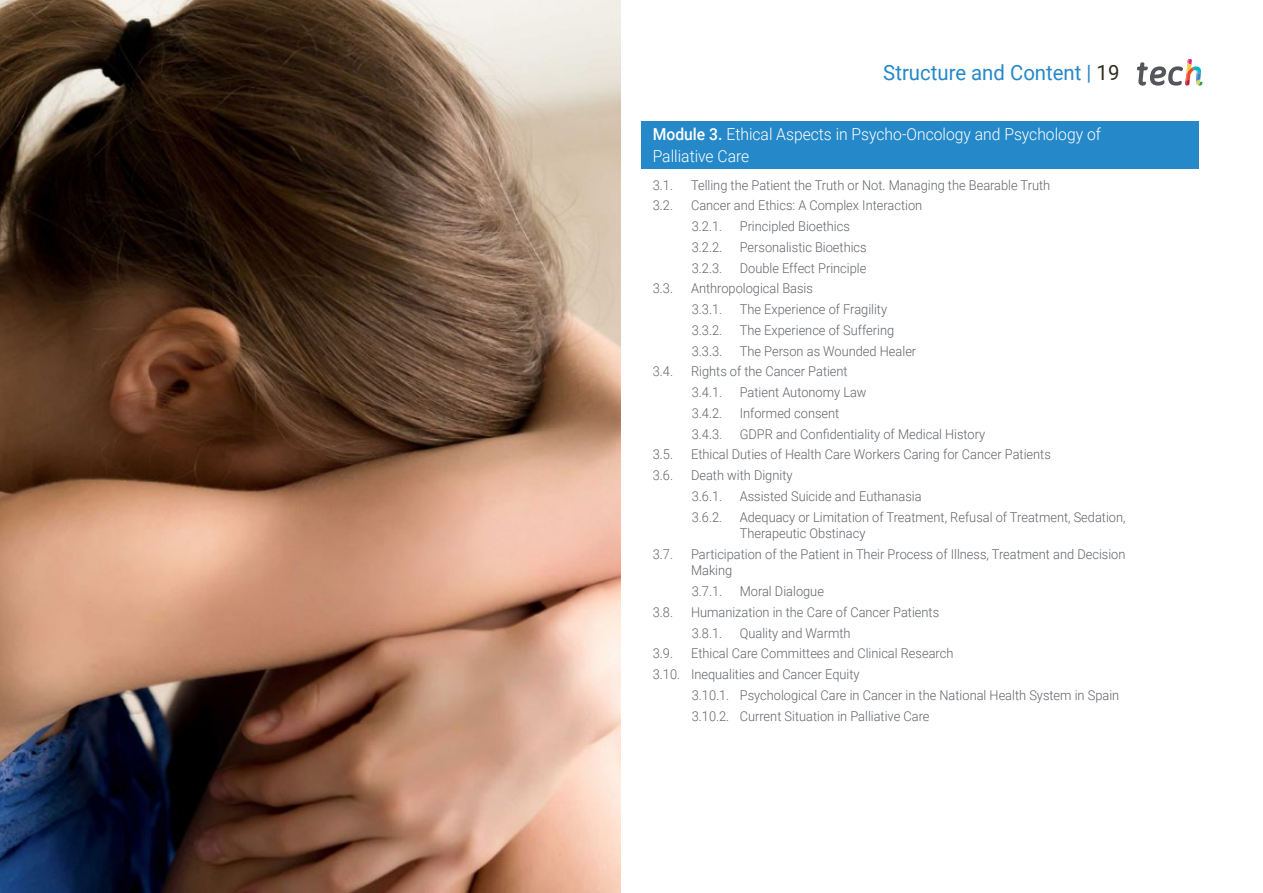
<style>
.page{position:relative;width:1263px;height:893px;background:#fff}
.page>*{position:absolute;margin:0;border:0;box-sizing:border-box;transform-origin:0 0}
.t1{font:21px "Roboto";color:#2488c9}
.t2{font:300 16.5px/22.5px "Roboto";color:#fff;scale:.95 1}
.t3{font:300 13.5px/20.7px "Roboto";color:#61646a;scale:.95 1}
.s1{color:#312e20}
.s2{font-weight:500}
</style>
<div class="page">
<svg style="left:1137px;top:59px;width:65px;height:27px"></svg>
<div style="left:642px;top:121px;width:557px;height:48px;background:#2488c9"></div>
<img style="left:0;top:0;width:621px;height:893px">
<h1 class="t1" style="left:883px;top:57px;width:238px">Structure and Content | <span class="s1">19</span></h1>
<p class="t2" style="left:653px;top:122px;width:473px"><span class="s2">Module 3.</span> Ethical Aspects in Psycho-Oncology and Psychology of<br>Palliative Care</p>
<p class="t3" style="left:653px;top:174px;width:23px">3.1.</p>
<p class="t3" style="left:691px;top:174px;width:380px">Telling the Patient the Truth or Not. Managing the Bearable Truth</p>
<p class="t3" style="left:653px;top:195px;width:23px">3.2.</p>
<p class="t3" style="left:691px;top:195px;width:245px">Cancer and Ethics: A Complex Interaction<br>3.2.1.</p>
<p class="t3" style="left:740px;top:215px;width:117px">Principled Bioethics</p>
<p class="t3" style="left:692px;top:236px;width:34px">3.2.2.</p>
<p class="t3" style="left:740px;top:236px;width:135px">Personalistic Bioethics</p>
<p class="t3" style="left:692px;top:257px;width:34px">3.2.3.</p>
<p class="t3" style="left:740px;top:257px;width:135px">Double Effect Principle</p>
<p class="t3" style="left:653px;top:278px;width:23px">3.3.</p>
<p class="t3" style="left:691px;top:278px;width:130px">Anthropological Basis<br>3.3.1.</p>
<p class="t3" style="left:740px;top:298px;width:157px">The Experience of Fragility</p>
<p class="t3" style="left:692px;top:319px;width:34px">3.3.2.</p>
<p class="t3" style="left:740px;top:319px;width:164px">The Experience of Suffering</p>
<p class="t3" style="left:692px;top:340px;width:34px">3.3.3.</p>
<p class="t3" style="left:740px;top:340px;width:187px">The Person as Wounded Healer</p>
<p class="t3" style="left:653px;top:361px;width:23px">3.4.</p>
<p class="t3" style="left:691px;top:361px;width:166px">Rights of the Cancer Patient<br>3.4.1.</p>
<p class="t3" style="left:740px;top:381px;width:135px">Patient Autonomy Law</p>
<p class="t3" style="left:692px;top:402px;width:34px">3.4.2.</p>
<p class="t3" style="left:740px;top:402px;width:106px">Informed consent</p>
<p class="t3" style="left:692px;top:423px;width:34px">3.4.3.</p>
<p class="t3" style="left:740px;top:423px;width:260px">GDPR and Confidentiality of Medical History</p>
<p class="t3" style="left:653px;top:444px;width:23px">3.5.</p>
<p class="t3" style="left:691px;top:444px;width:380px">Ethical Duties of Health Care Workers Caring for Cancer Patients</p>
<p class="t3" style="left:653px;top:464px;width:23px">3.6.</p>
<p class="t3" style="left:691px;top:464px;width:108px">Death with Dignity<br>3.6.1.</p>
<p class="t3" style="left:740px;top:485px;width:193px">Assisted Suicide and Euthanasia</p>
<p class="t3" style="left:692px;top:506px;width:34px">3.6.2.</p>
<p class="t3" style="left:740px;top:508px;width:408px;line-height:16.5px">Adequacy or Limitation of Treatment, Refusal of Treatment, Sedation,<br>Therapeutic Obstinacy</p>
<p class="t3" style="left:653px;top:543px;width:23px">3.7.</p>
<p class="t3" style="left:691px;top:545px;width:459px;line-height:16.5px">Participation of the Patient in Their Process of Illness, Treatment and Decision<br>Making</p>
<p class="t3" style="left:692px;top:580px;width:34px">3.7.1.</p>
<p class="t3" style="left:740px;top:580px;width:90px">Moral Dialogue</p>
<p class="t3" style="left:653px;top:601px;width:23px">3.8.</p>
<p class="t3" style="left:691px;top:601px;width:263px">Humanization in the Care of Cancer Patients<br>3.8.1.</p>
<p class="t3" style="left:740px;top:622px;width:118px">Quality and Warmth</p>
<p class="t3" style="left:653px;top:643px;width:318px;text-indent:38px">Ethical Care Committees and Clinical Research<br>3.10. Inequalities and Cancer Equity</p>
<p class="t3" style="left:692px;top:684px;width:451px">3.10.1. Psychological Care in Cancer in the National Health System in Spain<br>3.10.2. Current Situation in Palliative Care</p>
<p class="t3" style="left:653px;top:643px;width:23px">3.9.</p>
</div>
